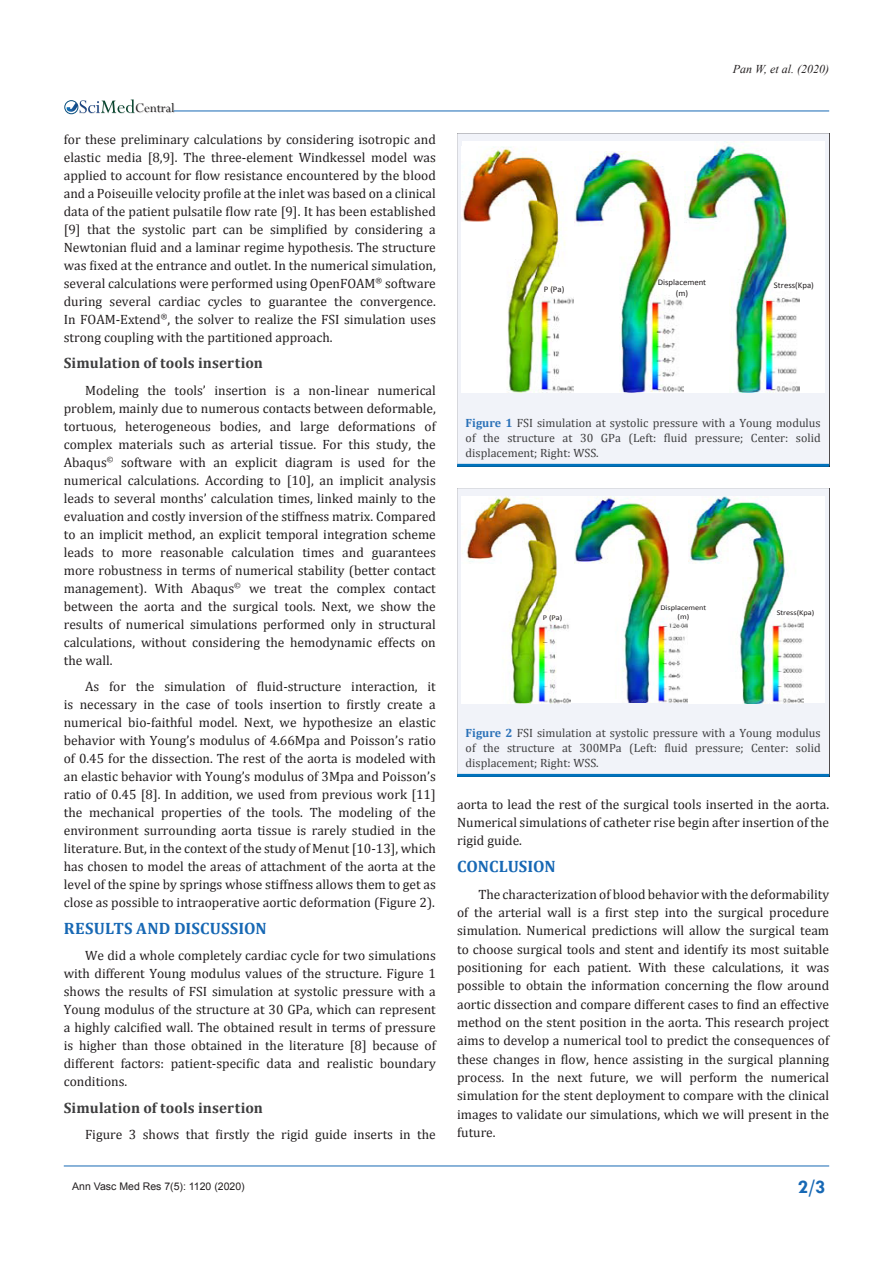
<style>
.page{position:relative;width:893px;height:1263px;background:#fff}
.page>*{position:absolute;margin:0;border:0;box-sizing:border-box;transform-origin:0 0}
.t1{font:700 19.5px "Tw Cen";color:#1768b4}
.t2{font:700 16.5px "Cambria";letter-spacing:.01em;color:#1768b4}
.List_Paragraph{font:700 15px "Cambria";letter-spacing:.01em;color:#3e3e3f}
.No_Spacing{font:700 15px "Cambria";letter-spacing:.01em;color:#3e3e3f}
.t3{font:14.55px "Perpetua";color:#211e1e}
.No_Spacing-2{font:13.5px/18px "Cambria";color:#231f20;text-align:justify}
.t4{font:12px/15px "Cambria";color:#3e3e3f;text-align:justify}
.t5{font:italic 12px "Times New Roman";color:#231f20}
.t6{font:10.5px "Arial";color:#231f20}
.t7{font:8.55px/10.4px "Calibri";color:#231f20;text-align:center}
.t8{font:7.35px/8.9px "Calibri";color:#231f20;text-align:center;scale:1.13 1}
.s1{font-weight:700;color:#2a71b8}
</style>
<div class="page">
<img style="left:79px;top:103px;width:96px;height:11px">
<div style="left:64px;top:100px;width:14px;height:14px;border:1px solid #074d7c;border-radius:50%"></div>
<svg style="left:66px;top:99px;width:69px;height:14px"></svg>
<hr style="left:64px;top:1166px;width:765px;height:1px;background:#1768b4">
<hr style="left:174px;top:111px;width:655px;height:1px;background:#1768b4">
<div style="left:457px;top:133px;width:372px;height:331px;background:#f1f3f9"></div>
<hr style="left:457px;top:464px;width:372px;height:3px;background:#0072bc">
<div style="left:462px;top:142px;width:362px;height:251px;background:#fff"></div>
<img style="left:462px;top:147px;width:112px;height:246px">
<img style="left:574px;top:152px;width:111px;height:241px">
<img style="left:685px;top:142px;width:114px;height:251px">
<div style="left:457px;top:488px;width:372px;height:286px;background:#f1f3f9"></div>
<hr style="left:457px;top:774px;width:372px;height:3px;background:#0072bc">
<div style="left:462px;top:497px;width:362px;height:206px;background:#fff"></div>
<img style="left:464px;top:497px;width:107px;height:206px">
<img style="left:574px;top:497px;width:229px;height:206px">
<p class="t3" style="left:135px;top:99px;width:41px">Central</p>
<p class="No_Spacing-2" style="left:64px;top:130px;width:374px">for these preliminary calculations by considering isotropic and elastic media [8,9]. The three-element Windkessel model was applied to account for flow resistance encountered by the blood and a Poiseuille velocity profile at the inlet was based on a clinical data of the patient pulsatile flow rate [9]. It has been established [9] that the systolic part can be simplified by considering a Newtonian fluid and a laminar regime hypothesis. The structure was fixed at the entrance and outlet. In the numerical simulation, several calculations were performed using OpenFOAM<sup>®</sup> software during several cardiac cycles to guarantee the convergence.<br>In FOAM-Extend<sup>®</sup>, the solver to realize the FSI simulation uses strong coupling with the partitioned approach.</p>
<p class="List_Paragraph" style="left:64px;top:353px;width:201px">Simulation of tools insertion</p>
<p class="No_Spacing-2" style="left:64px;top:381px;width:374px;text-indent:21px">Modeling the tools’ insertion is a non-linear numerical problem, mainly due to numerous contacts between deformable, tortuous, heterogeneous bodies, and large deformations of complex materials such as arterial tissue. For this study, the Abaqus<sup>©</sup> software with an explicit diagram is used for the numerical calculations. According to [10], an implicit analysis leads to several months’ calculation times, linked mainly to the evaluation and costly inversion of the stiffness matrix. Compared to an implicit method, an explicit temporal integration scheme leads to more reasonable calculation times and guarantees more robustness in terms of numerical stability (better contact management). With Abaqus<sup>©</sup> we treat the complex contact between the aorta and the surgical tools. Next, we show the results of numerical simulations performed only in structural calculations, without considering the hemodynamic effects on the wall.</p>
<p class="No_Spacing-2" style="left:64px;top:678px;width:374px;text-indent:21px">As for the simulation of fluid-structure interaction, it is necessary in the case of tools insertion to firstly create a numerical bio-faithful model. Next, we hypothesize an elastic behavior with Young’s modulus of 4.66Mpa and Poisson’s ratio of 0.45 for the dissection. The rest of the aorta is modeled with an elastic behavior with Young’s modulus of 3Mpa and Poisson’s ratio of 0.45 [8]. In addition, we used from previous work [11] the mechanical properties of the tools. The modeling of the environment surrounding aorta tissue is rarely studied in the literature. But, in the context of the study of Menut [10-13], which has chosen to model the areas of attachment of the aorta at the level of the spine by springs whose stiffness allows them to get as close as possible to intraoperative aortic deformation (Figure 2).</p>
<p class="t2" style="left:64px;top:916px;width:204px">RESULTS AND DISCUSSION</p>
<p class="No_Spacing-2" style="left:64px;top:947px;width:374px;text-indent:21px">We did a whole completely cardiac cycle for two simulations with different Young modulus values of the structure. Figure 1 shows the results of FSI simulation at systolic pressure with a Young modulus of the structure at 30 GPa, which can represent a highly calcified wall. The obtained result in terms of pressure is higher than those obtained in the literature [8] because of different factors: patient-specific data and realistic boundary conditions.</p>
<p class="No_Spacing" style="left:64px;top:1097px;width:201px">Simulation of tools insertion</p>
<p class="No_Spacing-2" style="left:85px;top:1126px;width:352px">Figure 3 shows that firstly the rigid guide inserts in the</p>
<p class="t7" style="left:544px;top:284px;width:22px">P (Pa)</p>
<p class="t5" style="left:733px;top:61px;width:98px">Pan W, et al. (2020)</p>
<p class="t7" style="left:658px;top:277px;width:50px">Displacement (m)</p>
<p class="t7" style="left:774px;top:280px;width:41px">Stress(Kpa)</p>
<p class="t4" style="left:466px;top:415px;width:357px"><span class="s1">Figure 1</span> FSI simulation at systolic pressure with a Young modulus of the structure at 30 GPa (Left: fluid pressure; Center: solid displacement; Right: WSS.</p>
<p class="t8" style="left:543px;top:613px;width:19px">P (Pa)</p>
<p class="t8" style="left:660px;top:603px;width:42px">Displacement (m)</p>
<p class="t8" style="left:777px;top:609px;width:35px">Stress(Kpa)</p>
<p class="t4" style="left:466px;top:725px;width:357px"><span class="s1">Figure 2</span> FSI simulation at systolic pressure with a Young modulus of the structure at 300MPa (Left: fluid pressure; Center: solid displacement; Right: WSS.</p>
<p class="No_Spacing-2" style="left:457px;top:795px;width:374px">aorta to lead the rest of the surgical tools inserted in the aorta.<br>Numerical simulations of catheter rise begin after insertion of the rigid guide.</p>
<p class="t2" style="left:457px;top:855px;width:100px">CONCLUSION</p>
<p class="No_Spacing-2" style="left:457px;top:885px;width:374px;text-indent:21px">The characterization of blood behavior with the deformability of the arterial wall is a first step into the surgical procedure simulation. Numerical predictions will allow the surgical team to choose surgical tools and stent and identify its most suitable positioning for each patient. With these calculations, it was possible to obtain the information concerning the flow around aortic dissection and compare different cases to find an effective method on the stent position in the aorta. This research project aims to develop a numerical tool to predict the consequences of these changes in flow, hence assisting in the surgical planning process. In the next future, we will perform the numerical simulation for the stent deployment to compare with the clinical images to validate our simulations, which we will present in the future.</p>
<p class="t6" style="left:72px;top:1179px;width:174px">Ann Vasc Med Res 7(5): 1120 (2020)</p>
<p class="t1" style="left:798px;top:1175px;width:29px">2/3</p>
</div>
